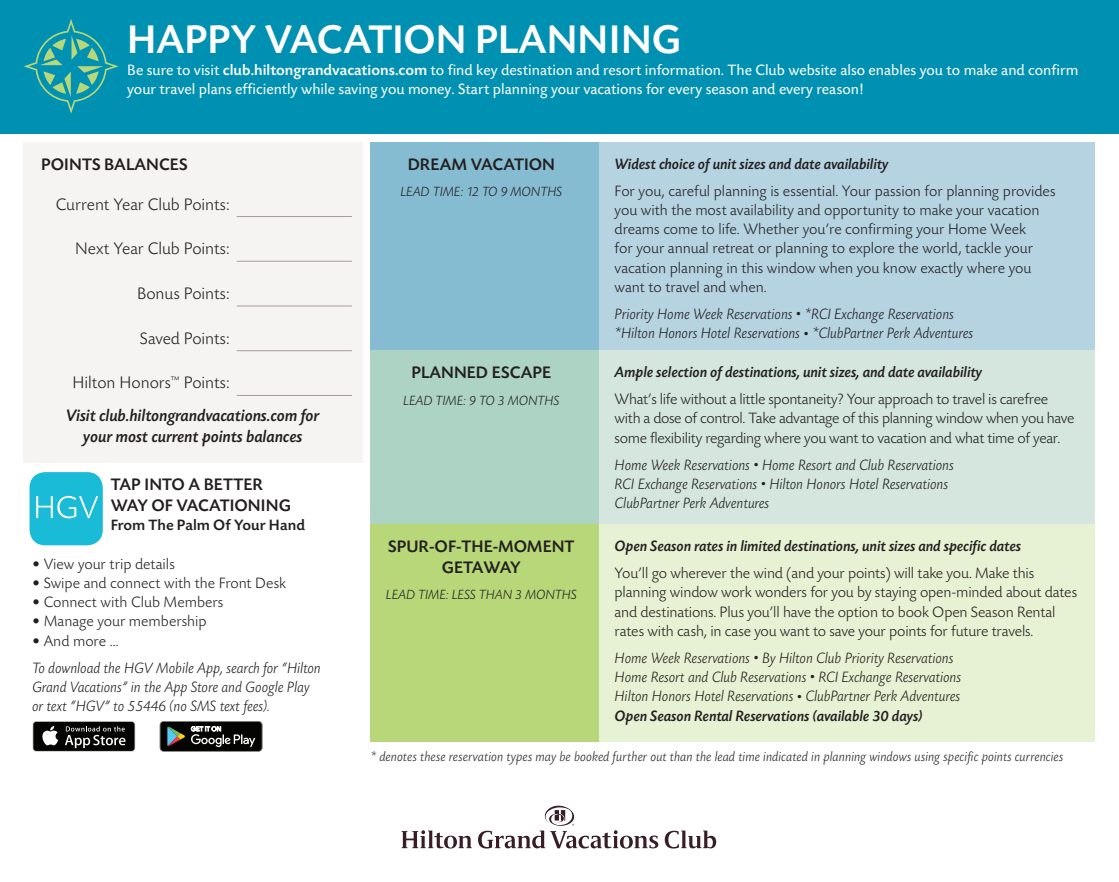
<style>
.page{position:relative;width:1119px;height:882px;background:#fff}
.page>*{position:absolute;margin:0;border:0;box-sizing:border-box;transform-origin:0 0}
.t1{font:500 42px "Today Sans BEF";color:#fff}
.t2{font:500 17.5px/21px "Today Sans BEF";color:#231f20;text-align:center}
.t3{font:300 17.5px "Today Sans BEF";color:#231f20}
.t4{font:italic 500 17.5px/21px "Today Sans HEF";color:#231f20;text-align:center}
.t5{font:300 15.75px/19.2px "Today Sans BEF";letter-spacing:-.01em;color:#231f20}
.t6{font:italic 300 15.75px/19.2px "Today Sans HEF";color:#231f20}
.t7{font:15.75px/19.2px "Today Sans BEF";color:#fff}
.t8{font:italic 500 15.75px "Today Sans HEF";color:#231f20}
.t9{font:500 15.75px "Today Sans BEF";color:#231f20}
.t10{font:italic 300 14px "Today Sans BEF";color:#231f20}
.t11{font:italic 300 14px "Today Sans HEF";color:#231f20}
.s1{font-weight:500}
.s2{font-size:10.5px}
</style>
<div class="page">
<div style="left:0;top:0;width:1118px;height:134px;background:#0091b2"></div>
<div style="left:24px;top:142px;width:339px;height:320px;background:#f5f4f3"></div>
<hr style="left:237px;top:350px;width:115px;height:1px;background:#a89c95">
<hr style="left:237px;top:395px;width:115px;height:1px;background:#a89c95">
<hr style="left:237px;top:216px;width:115px;height:1px;background:#a89c95">
<hr style="left:237px;top:261px;width:115px;height:1px;background:#a89c95">
<hr style="left:237px;top:306px;width:115px;height:1px;background:#a89c95">
<svg style="left:401px;top:830px;width:70px;height:19px"></svg>
<svg style="left:664px;top:831px;width:52px;height:18px"></svg>
<svg style="left:478px;top:806px;width:180px;height:43px"></svg>
<div style="left:370px;top:142px;width:228px;height:208px;background:#86bcd1"></div>
<div style="left:598px;top:142px;width:496px;height:208px;background:#b5d3e1"></div>
<div style="left:370px;top:350px;width:228px;height:174px;background:#add3c5"></div>
<div style="left:598px;top:350px;width:496px;height:174px;background:#d4e6de"></div>
<div style="left:370px;top:524px;width:228px;height:218px;background:#b8d778"></div>
<div style="left:598px;top:524px;width:496px;height:218px;background:#e7f1d3"></div>
<div style="left:30px;top:472px;width:73px;height:73px;background:#1abbd7;border-radius:16px"></div>
<svg style="left:36px;top:496px;width:62px;height:22px"></svg>
<svg style="left:33px;top:721px;width:102px;height:31px"></svg>
<div style="left:33px;top:722px;width:101px;height:29px;background:#040503;border-radius:3px"></div>
<svg style="left:42px;top:726px;width:16px;height:19px"></svg>
<svg style="left:65px;top:726px;width:60px;height:22px"></svg>
<svg style="left:160px;top:721px;width:102px;height:31px;background:#323532"></svg>
<svg style="left:24px;top:19px;width:94px;height:95px"></svg>
<h1 class="t1" style="left:127px;top:17px;width:555px">HAPPY VACATION PLANNING</h1>
<p class="t7" style="left:127px;top:61px;width:952px">Be sure to visit <span class="s1">club.hiltongrandvacations.com</span> to find key destination and resort information. The Club website also enables you to make and confirm your travel plans efficiently while saving you money. Start planning your vacations for every season and every reason!</p>
<p class="t2" style="left:41px;top:155px;width:148px">POINTS BALANCES</p>
<p class="t3" style="left:56px;top:195px;width:175px">Current Year Club Points:</p>
<p class="t3" style="left:75px;top:239px;width:156px">Next Year Club Points:</p>
<p class="t3" style="left:137px;top:284px;width:94px">Bonus Points:</p>
<p class="t3" style="left:140px;top:329px;width:91px">Saved Points:</p>
<p class="t3" style="left:72px;top:374px;width:159px">Hilton Honors<sup>™</sup> Points:</p>
<p class="t4" style="left:66px;top:406px;width:255px">Visit club.hiltongrandvacations.com for your most current points balances</p>
<p class="t2" style="left:111px;top:474px;width:182px;text-align:left">TAP INTO A BETTER<br>WAY OF VACATIONING</p>
<p class="t9" style="left:111px;top:517px;width:196px">From The Palm Of Your Hand</p>
<p class="t5" style="left:32px;top:554px;width:144px">• View your trip details</p>
<p class="t5" style="left:32px;top:574px;width:255px">• Swipe and connect with the Front Desk</p>
<p class="t5" style="left:32px;top:593px;width:193px">• Connect with Club Members</p>
<p class="t5" style="left:32px;top:612px;width:176px">• Manage your membership</p>
<p class="t5" style="left:32px;top:631px;width:88px">• And more …</p>
<p class="t6" style="left:32px;top:659px;width:290px">To download the HGV Mobile App, search for “Hilton<br>Grand Vacations” in the App Store and Google Play or text “HGV” to 55446 (no SMS text fees).</p>
<p class="t2" style="left:407px;top:154px;width:149px">DREAM VACATION</p>
<p class="t11" style="left:400px;top:184px;width:163px">LEAD TIME: 12 TO 9 MONTHS</p>
<p class="t8" style="left:614px;top:155px;width:275px">Widest choice of unit sizes and date availability</p>
<p class="t5" style="left:614px;top:182px;width:442px">For you, careful planning is essential. Your passion for planning provides you with the most availability and opportunity to make your vacation dreams come to life. Whether you’re confirming your Home Week<br>for your annual retreat or planning to explore the world, tackle your vacation planning in this window when you know exactly where you want to travel and when.</p>
<p class="t6" style="left:614px;top:305px;width:360px">Priority Home Week Reservations <span class="s2">•</span> *RCI Exchange Reservations *Hilton Honors Hotel Reservations <span class="s2">•</span> *ClubPartner Perk Adventures</p>
<p class="t2" style="left:411px;top:363px;width:141px">PLANNED ESCAPE</p>
<p class="t11" style="left:403px;top:393px;width:157px">LEAD TIME: 9 TO 3 MONTHS</p>
<p class="t8" style="left:614px;top:364px;width:369px">Ample selection of destinations, unit sizes, and date availability</p>
<p class="t5" style="left:614px;top:390px;width:461px">What’s life without a little spontaneity? Your approach to travel is carefree with a dose of control. Take advantage of this planning window when you have some flexibility regarding where you want to vacation and what time of year.</p>
<p class="t6" style="left:614px;top:456px;width:340px">Home Week Reservations <span class="s2">•</span> Home Resort and Club Reservations<br>RCI Exchange Reservations <span class="s2">•</span> Hilton Honors Hotel Reservations<br>ClubPartner Perk Adventures</p>
<p class="t2" style="left:388px;top:537px;width:188px">SPUR-OF-THE-MOMENT<br>GETAWAY</p>
<p class="t11" style="left:386px;top:588px;width:192px">LEAD TIME: LESS THAN 3 MONTHS</p>
<p class="t8" style="left:614px;top:538px;width:408px">Open Season rates in limited destinations, unit sizes and specific dates</p>
<p class="t5" style="left:614px;top:564px;width:464px">You’ll go wherever the wind (and your points) will take you. Make this planning window work wonders for you by staying open-minded about dates and destinations. Plus you’ll have the option to book Open Season Rental rates with cash, in case you want to save your points for future travels.</p>
<p class="t6" style="left:614px;top:649px;width:348px">Home Week Reservations <span class="s2">•</span> By Hilton Club Priority Reservations Home Resort and Club Reservations <span class="s2">•</span> RCI Exchange Reservations Hilton Honors Hotel Reservations <span class="s2">•</span> ClubPartner Perk Adventures <span class="s1">Open Season Rental Reservations (available 30 days)</span></p>
<p class="t10" style="left:370px;top:750px;width:694px">* denotes these reservation types may be booked further out than the lead time indicated in planning windows using specific points currencies</p>
</div>
